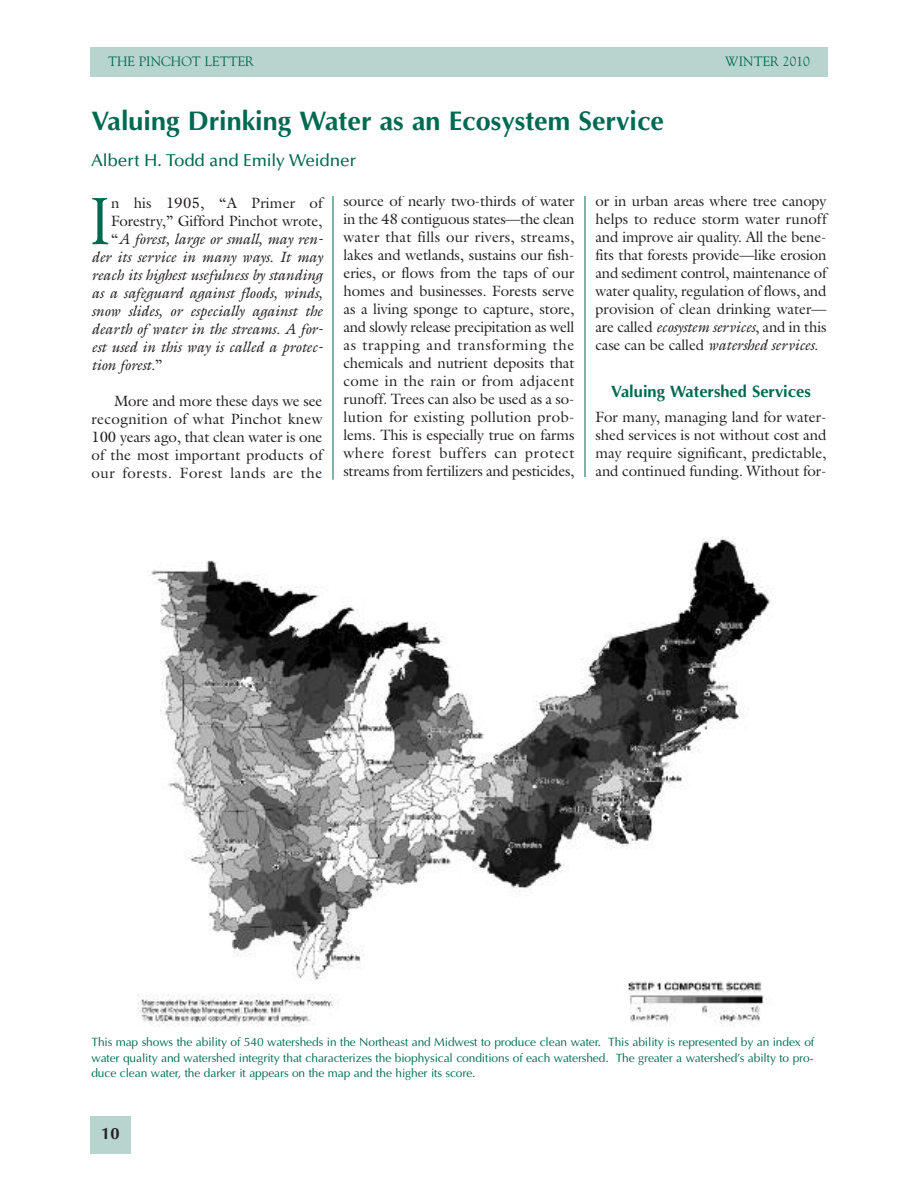
<style>
.page{position:relative;width:918px;height:1188px;background:#fff}
.page>*{position:absolute;margin:0;border:0;box-sizing:border-box;transform-origin:0 0}
.t1{font:65.55px "Goudy";color:#006951}
.t2{font:700 27px "Optima";color:#006951}
.t3{font:500 17.25px "Optima";letter-spacing:-.01em;color:#006951}
.t4{font:700 16.5px "Optima";color:#006951}
.t5{font:700 16.5px "Optima";color:#231f20}
.t6{font:15px/18px "Galliard";color:#231f20;text-align:justify}
.t7{font:italic 15px "Galliard";letter-spacing:-.01em;color:#231f20}
.t8{font:13.5px "Goudy";color:#006951}
.t9{font:12px/15.8px "Optima";letter-spacing:-.01em;color:#006951;text-align:justify}
.s1{font-style:normal}
.s2{font-style:italic}
</style>
<div class="page">
<hr style="left:333px;top:108px;width:1px;height:372px;background:#006951">
<hr style="left:585px;top:108px;width:1px;height:369px;background:#006951">
<div style="left:90px;top:47px;width:738px;height:29px;background:#b8d4ce"></div>
<div style="left:90px;top:1117px;width:41px;height:37px;background:#b8d4ce"></div>
<img style="left:137px;top:537px;width:634px;height:489px">
<p class="t8" style="left:108px;top:53px;width:148px">THE PINCHOT LETTER</p>
<p class="t8" style="left:725px;top:53px;width:86px">WINTER 2010</p>
<h2 class="t2" style="left:92px;top:105px;width:574px">Valuing Drinking Water as an Ecosystem Service</h2>
<p class="t3" style="left:92px;top:153px;width:266px">Albert H. Todd and Emily Weidner</p>
<h1 class="t1" style="left:89px;top:183px;width:23px">I</h1>
<p class="t6" style="left:111px;top:194px;width:213px">n his 1905, “A Primer of</p>
<p class="t6" style="left:111px;top:212px;width:213px">Forestry,” Gifford Pinchot wrote,</p>
<p class="t7" style="left:111px;top:230px;width:212px"><span class="s1">“</span>A forest, large or small, may ren-</p>
<p class="t7" style="left:92px;top:248px;width:233px">der its service in many ways. It may</p>
<p class="t7" style="left:92px;top:266px;width:233px">reach its highest usefulness by standing</p>
<p class="t7" style="left:92px;top:284px;width:233px">as a safeguard against floods, winds,</p>
<p class="t7" style="left:92px;top:302px;width:233px">snow slides, or especially against the</p>
<p class="t7" style="left:92px;top:320px;width:231px">dearth of water in the streams. A for-</p>
<p class="t7" style="left:92px;top:338px;width:231px">est used in this way is called a protec-</p>
<p class="t7" style="left:92px;top:356px;width:73px">tion forest.<span class="s1">”</span></p>
<p class="t6" style="left:92px;top:392px;width:233px;text-indent:22px">More and more these days we see recognition of what Pinchot knew 100 years ago, that clean water is one of the most important products of our forests. Forest lands are the</p>
<p class="t6" style="left:343px;top:192px;width:233px">source of nearly two-thirds of water in the 48 contiguous states—the clean water that fills our rivers, streams, lakes and wetlands, sustains our fish&shy;eries, or flows from the taps of our homes and businesses. Forests serve as a living sponge to capture, store, and slowly release precipitation as well as trapping and transforming the chemicals and nutrient deposits that come in the rain or from adjacent runoff. Trees can also be used as a so&shy;lution for existing pollution prob&shy;lems. This is especially true on farms where forest buffers can protect streams from fertilizers and pesticides,</p>
<p class="t6" style="left:596px;top:192px;width:233px">or in urban areas where tree canopy helps to reduce storm water runoff and improve air quality. All the bene&shy;fits that forests provide—like erosion and sediment control, maintenance of water quality, regulation of flows, and provision of clean drinking water— are called <span class="s2">ecosystem services</span>, and in this case can be called <span class="s2">watershed services</span>.</p>
<p class="t4" style="left:611px;top:381px;width:201px">Valuing Watershed Services</p>
<p class="t6" style="left:595px;top:408px;width:233px">For many, managing land for water&shy;shed services is not without cost and may require significant, predictable, and continued funding. Without for-</p>
<p class="t9" style="left:91px;top:1034px;width:724px">This map shows the ability of 540 watersheds in the Northeast and Midwest to produce clean water. This ability is represented by an index of water quality and watershed integrity that characterizes the biophysical conditions of each watershed. The greater a watershed’s abilty to pro&shy;duce clean water, the darker it appears on the map and the higher its score.</p>
<p class="t5" style="left:101px;top:1124px;width:20px">10</p>
</div>
